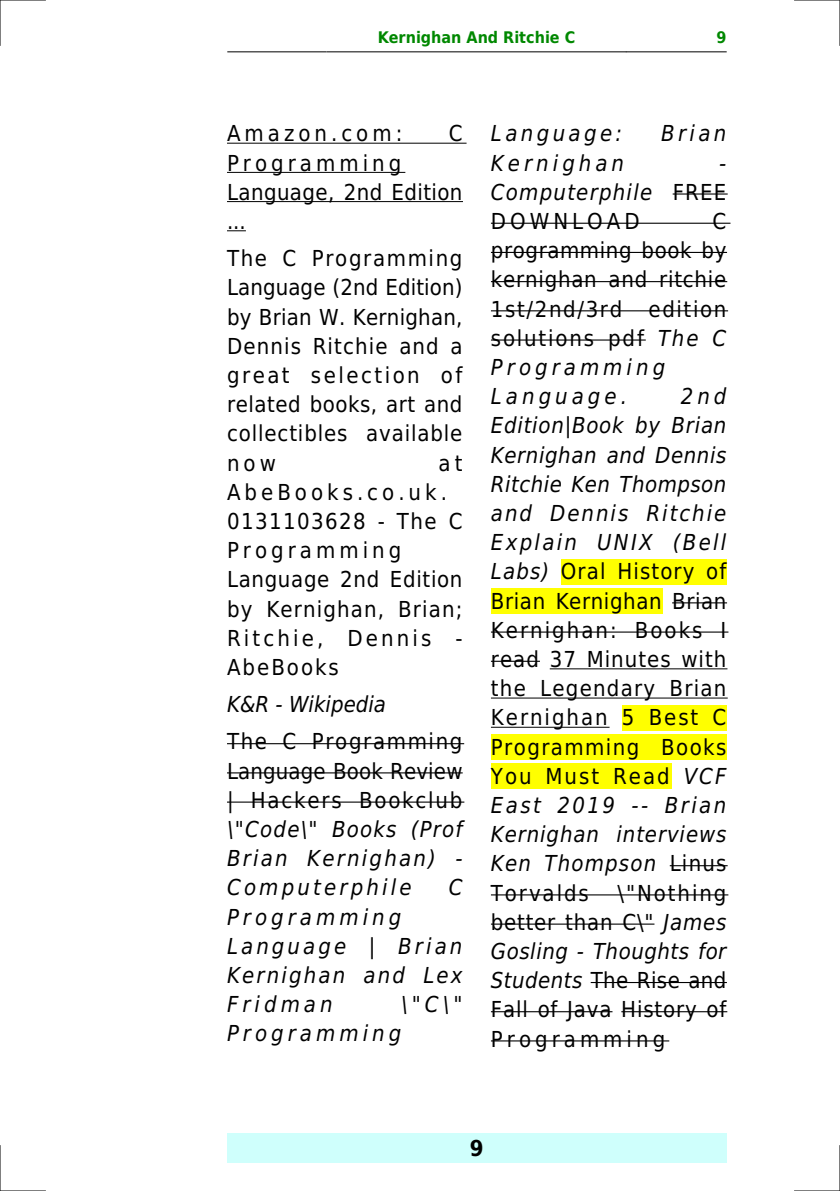
<style>
.page{position:relative;width:840px;height:1191px;background:#fff}
.page>*{position:absolute;margin:0;border:0;box-sizing:border-box;transform-origin:0 0}
.t1{font:22px/29.2px "DejaVu Sans Condensed";letter-spacing:.05em;color:#000;text-align:justify}
.t2{font:italic 22px/29.2px "DejaVu Sans Condensed";letter-spacing:.105em;color:#000;text-align:justify}
.t3{font:italic 22px/29.2px "DejaVu Sans Condensed";letter-spacing:.14em;color:#000}
.t4{font:22px/29.2px "DejaVu Sans Condensed";letter-spacing:.02em;color:#000}
.t5{font:italic 22px/29.2px "DejaVu Sans Condensed";letter-spacing:.18em;color:#000}
.t6{font:italic 22px "DejaVu Sans Condensed";color:#000}
.t7{font:22px "DejaVu Sans Condensed";letter-spacing:.18em;color:#000}
.t8{font:italic 22px "DejaVu Sans Condensed";letter-spacing:.155em;color:#000}
.t9{font:700 22px "DejaVu Sans Condensed";color:#000}
.t10{font:700 16px "DejaVu Sans Condensed";color:#080}
.s1{font-style:normal}
.s2{font-style:italic}
</style>
<div class="page">
<hr style="left:227px;top:51px;width:99px;height:1px;background:#000">
<hr style="left:327px;top:51px;width:298px;height:1px;background:#000">
<hr style="left:626px;top:51px;width:99px;height:1px;background:#000">
<div style="left:227px;top:1133px;width:499px;height:29px;background:#cffffc"></div>
<hr style="left:227px;top:143px;width:239px;height:1px;background:#000">
<hr style="left:227px;top:172px;width:178px;height:1px;background:#000">
<hr style="left:227px;top:201px;width:235px;height:1px;background:#000">
<svg style="left:227px;top:230px;width:19px;height:1px"></svg>
<hr style="left:227px;top:743px;width:237px;height:1px;background:#000">
<hr style="left:227px;top:772px;width:235px;height:1px;background:#000">
<hr style="left:227px;top:801px;width:237px;height:1px;background:#000">
<hr style="left:672px;top:193px;width:55px;height:2px;background:#000">
<hr style="left:490px;top:223px;width:240px;height:1px;background:#000">
<hr style="left:490px;top:252px;width:236px;height:1px;background:#000">
<hr style="left:490px;top:281px;width:236px;height:1px;background:#000">
<hr style="left:490px;top:310px;width:237px;height:1px;background:#000">
<hr style="left:490px;top:339px;width:155px;height:1px;background:#000">
<div style="left:560px;top:559px;width:166px;height:25px;background:#ff0"></div>
<div style="left:490px;top:588px;width:172px;height:26px;background:#ff0"></div>
<hr style="left:671px;top:602px;width:55px;height:1px;background:#000">
<hr style="left:490px;top:631px;width:238px;height:1px;background:#000">
<hr style="left:490px;top:660px;width:49px;height:2px;background:#000">
<hr style="left:549px;top:668px;width:178px;height:1px;background:#000">
<hr style="left:490px;top:697px;width:237px;height:1px;background:#000">
<hr style="left:490px;top:727px;width:119px;height:1px;background:#000">
<div style="left:621px;top:705px;width:105px;height:25px;background:#ff0"></div>
<div style="left:490px;top:734px;width:236px;height:26px;background:#ff0"></div>
<div style="left:490px;top:763px;width:181px;height:26px;background:#ff0"></div>
<hr style="left:669px;top:865px;width:58px;height:1px;background:#000">
<hr style="left:490px;top:894px;width:238px;height:1px;background:#000">
<hr style="left:490px;top:923px;width:164px;height:1px;background:#000">
<hr style="left:590px;top:982px;width:136px;height:1px;background:#000">
<hr style="left:490px;top:1011px;width:122px;height:1px;background:#000">
<hr style="left:621px;top:1011px;width:106px;height:1px;background:#000">
<hr style="left:490px;top:1040px;width:179px;height:1px;background:#000">
<hr style="left:0;top:0;width:45px;height:1px;background:#000">
<hr style="left:794px;top:0;width:45px;height:1px;background:#000">
<hr style="left:0;top:1190px;width:45px;height:1px;background:#000">
<hr style="left:794px;top:1190px;width:45px;height:1px;background:#000">
<hr style="left:0;top:0;width:1px;height:45px;background:#000">
<hr style="left:0;top:1145px;width:1px;height:46px;background:#000">
<hr style="left:839px;top:0;width:1px;height:45px;background:#000">
<hr style="left:839px;top:1145px;width:1px;height:46px;background:#000">
<p class="t10" style="left:377px;top:29px;width:199px">Kernighan And Ritchie C</p>
<p class="t10" style="left:716px;top:29px;width:12px">9</p>
<p class="t7" style="left:227px;top:121px;width:177px">Amazon.com:</p>
<p class="t1" style="left:448px;top:119px;width:15px">C</p>
<p class="t4" style="left:227px;top:148px;width:237px">Programming<br>Language, 2nd Edition ...</p>
<p class="t1" style="left:227px;top:244px;width:237px">The C Programming Language (2nd Edition) by Brian W. Kernighan, Dennis Ritchie and a great selection of related books, art and collectibles available now</p>
<p class="t1" style="left:227px;top:448px;width:237px;text-align:left;text-indent:211px">at<br>AbeBooks.co.uk.<br>0131103628 - The C<br>Programming<br>Language 2nd Edition by Kernighan, Brian;<br>Ritchie, Dennis -<br>AbeBooks</p>
<p class="t6" style="left:227px;top:692px;width:160px">K&amp;R - Wikipedia</p>
<p class="t1" style="left:227px;top:727px;width:237px">The C Programming Language Book Review | Hackers Bookclub</p>
<p class="t2" style="left:227px;top:814px;width:237px">\"Code\" Books (Prof Brian Kernighan) - Computerphile</p>
<p class="t2" style="left:448px;top:873px;width:15px">C</p>
<p class="t3" style="left:227px;top:902px;width:237px">Programming<br>Language | Brian<br>Kernighan and Lex<br>Fridman</p>
<p class="t5" style="left:227px;top:990px;width:237px;text-indent:174px">\"C\"<br>Programming</p>
<p class="t8" style="left:490px;top:121px;width:133px">Language:</p>
<p class="t2" style="left:660px;top:119px;width:67px">Brian</p>
<p class="t5" style="left:490px;top:148px;width:135px">Kernighan</p>
<p class="t2" style="left:490px;top:148px;width:237px;text-indent:228px">- Computerphile <span class="s1">FREE DOWNLOAD</span></p>
<p class="t1" style="left:490px;top:207px;width:237px;text-align:left;text-indent:221px">C programming book by kernighan and ritchie<br>1st/2nd/3rd edition solutions pdf <span class="s2">The C<br>Programming<br>Language.</span></p>
<p class="t2" style="left:490px;top:382px;width:237px;text-indent:190px">2nd Edition|Book by Brian Kernighan and Dennis Ritchie Ken Thompson and Dennis Ritchie Explain UNIX (Bell Labs) <span class="s1">Oral History of Brian Kernighan Brian Kernighan: Books I read 37 Minutes with the Legendary Brian Kernighan 5 Best C Programming Books You Must Read</span> VCF East 2019 -- Brian Kernighan interviews Ken Thompson <span class="s1">Linus Torvalds</span></p>
<p class="t1" style="left:490px;top:878px;width:237px;text-indent:126px">\"Nothing better than C\" <span class="s2">James Gosling - Thoughts for Students</span> The Rise and Fall of Java History of Programming</p>
<p class="t9" style="left:469px;top:1135px;width:15px">9</p>
</div>
